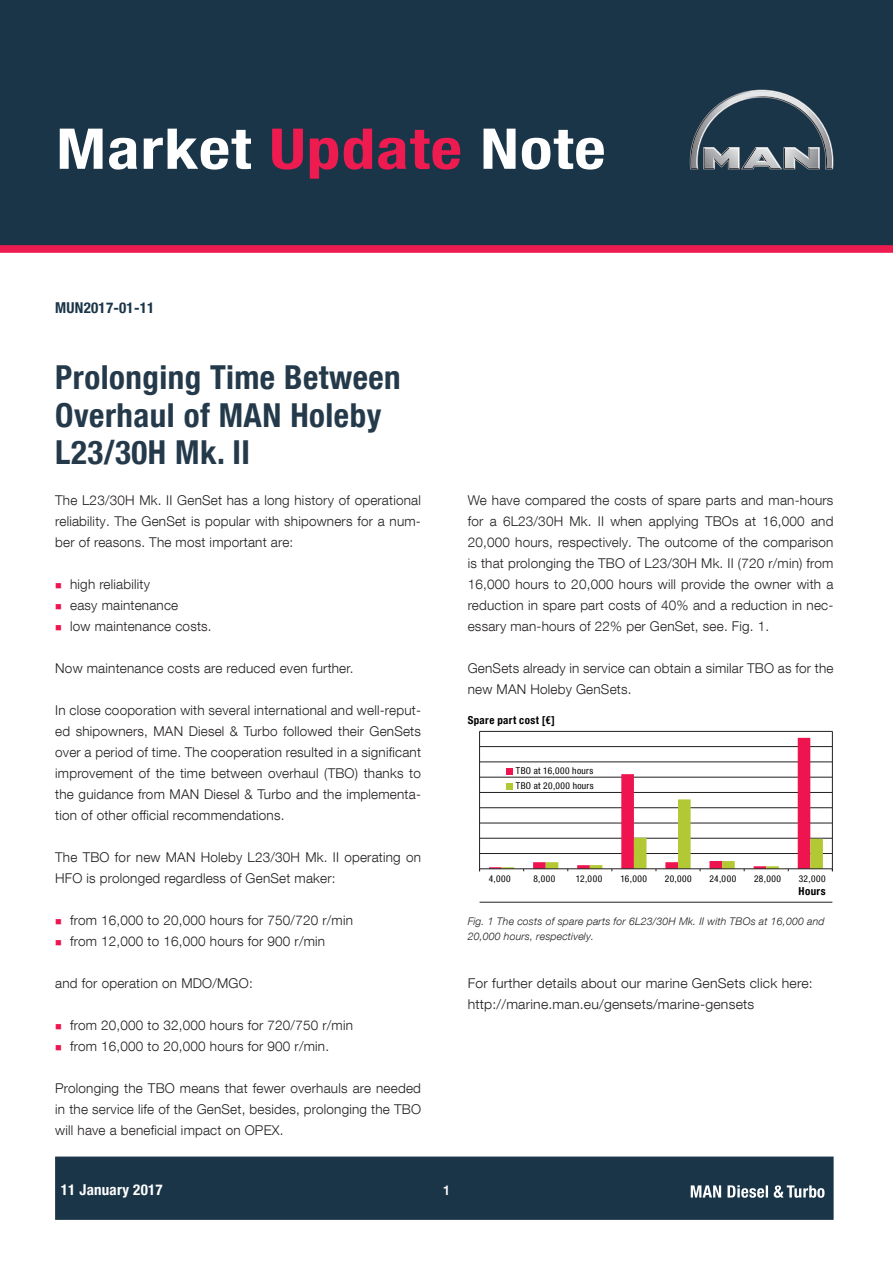
<style>
.page{position:relative;width:893px;height:1263px;background:#fff}
.page>*{position:absolute;margin:0;border:0;box-sizing:border-box;transform-origin:0 0}
.t1{font:56.25px "MAN Helvetica Neue 77 Bold Cond";letter-spacing:.015em;color:#fff;scale:1.2 1}
.t2{font:33px/37.5px "MAN Helvetica Neue 77 Bold Cond";letter-spacing:.015em;color:#243a4b}
.t3{font:15px "MAN Helvetica Neue 77 Bold Cond";letter-spacing:.015em;color:#fff}
.t4{font:15px "MAN Helvetica Neue 77 Bold Cond";letter-spacing:.015em;color:#1a3548}
.t5{font:300 13.5px/21px "MAN Helvetica Neue 45";letter-spacing:.015em;color:#231f20}
.t6{font:300 13.5px/21px "MAN Helvetica Neue 45";letter-spacing:.015em;color:#231f20;scale:1.04 1}
.t7{font:500 13.5px "MAN Helvetica Neue 65";color:#fff}
.t8{font:10.95px "MAN Helvetica Neue 77 Bold Cond";letter-spacing:.035em;color:#000001}
.t9{font:10.5px/15px "MAN Helvetica Neue 46 Light Ita";letter-spacing:.015em;color:#231f20}
.t10{font:9.45px/15.3px "MAN Helvetica Neue 57 Cond";letter-spacing:.055em;color:#000001}
.s1{color:#ed1b50}
</style>
<div class="page">
<div style="left:55px;top:1157px;width:778px;height:63px;background:#1a3548;border:1px solid #1a3548"></div>
<div style="left:0;top:0;width:893px;height:247px;background:#1a3548"></div>
<div style="left:0;top:245px;width:893px;height:8px;background:#ed1b50"></div>
<svg style="left:690px;top:90px;width:143px;height:79px"></svg>
<svg style="left:691px;top:1185px;width:133px;height:13px"></svg>
<hr style="left:480px;top:853px;width:352px;height:1px;background:#231f20">
<hr style="left:480px;top:838px;width:352px;height:1px;background:#231f20">
<hr style="left:480px;top:823px;width:352px;height:1px;background:#231f20">
<hr style="left:480px;top:807px;width:352px;height:1px;background:#231f20">
<hr style="left:480px;top:792px;width:352px;height:1px;background:#231f20">
<hr style="left:480px;top:777px;width:352px;height:1px;background:#231f20">
<hr style="left:480px;top:762px;width:352px;height:1px;background:#231f20">
<hr style="left:480px;top:746px;width:352px;height:1px;background:#231f20">
<hr style="left:480px;top:731px;width:352px;height:1px;background:#231f20">
<hr style="left:480px;top:902px;width:352px;height:1px;background:#231f20">
<hr style="left:480px;top:868px;width:352px;height:1px;background:#231f20">
<svg style="left:489px;top:738px;width:334px;height:133px"></svg>
<hr style="left:479px;top:731px;width:1px;height:140px;background:#231f20">
<hr style="left:832px;top:731px;width:1px;height:140px;background:#231f20">
<h1 class="t1" style="left:56px;top:115px;width:459px">Market <span class="s1">Update</span> Note</h1>
<p class="t4" style="left:55px;top:298px;width:101px">MUN2017-01-11</p>
<h2 class="t2" style="left:55px;top:359px;width:347px">Prolonging Time Between<br>Overhaul of MAN Holeby<br>L23/30H Mk. II</h2>
<p class="t5" style="left:55px;top:489px;width:367px;text-align:justify">The L23/30H Mk. II GenSet has a long history of operational reliability. The GenSet is popular with shipowners for a num&shy;ber of reasons. The most important are:</p>
<p class="t5" style="left:70px;top:573px;width:143px">high reliability<br>easy maintenance<br>low maintenance costs.</p>
<p class="t5" style="left:55px;top:657px;width:300px">Now maintenance costs are reduced even further.</p>
<p class="t5" style="left:55px;top:699px;width:367px;text-align:justify">In close cooporation with several international and well-reput&shy;ed shipowners, MAN Diesel &amp; Turbo followed their GenSets over a period of time. The cooperation resulted in a significant improvement of the time between overhaul (TBO) thanks to the guidance from MAN Diesel &amp; Turbo and the implementa&shy;tion of other official recommendations.</p>
<p class="t5" style="left:55px;top:846px;width:367px">The TBO for new MAN Holeby L23/30H Mk. II operating on<br>HFO is prolonged regardless of GenSet maker:</p>
<p class="t5" style="left:70px;top:909px;width:284px">from 16,000 to 20,000 hours for 750/720 r/min from 12,000 to 16,000 hours for 900 r/min</p>
<p class="t5" style="left:55px;top:972px;width:199px">and for operation on MDO/MGO:</p>
<p class="t5" style="left:70px;top:1014px;width:284px">from 20,000 to 32,000 hours for 720/750 r/min from 16,000 to 20,000 hours for 900 r/min.</p>
<p class="t5" style="left:55px;top:1077px;width:367px;text-align:justify">Prolonging the TBO means that fewer overhauls are needed in the service life of the GenSet, besides, prolonging the TBO will have a beneficial impact on OPEX.</p>
<p class="t3" style="left:61px;top:1180px;width:103px">11 January 2017</p>
<p class="t7" style="left:443px;top:1182px;width:9px">1</p>
<p class="t5" style="left:468px;top:489px;width:367px;text-align:justify">We have compared the costs of spare parts and man-hours for a 6L23/30H Mk. II when applying TBOs at 16,000 and 20,000 hours, respectively. The outcome of the comparison is that prolonging the TBO of L23/30H Mk. II (720 r/min) from 16,000 hours to 20,000 hours will provide the owner with a reduction in spare part costs of 40% and a reduction in nec&shy;essary man-hours of 22% per GenSet, see. Fig. 1.</p>
<p class="t5" style="left:468px;top:657px;width:367px">GenSets already in service can obtain a similar TBO as for the new MAN Holeby GenSets.</p>
<p class="t8" style="left:468px;top:714px;width:89px">Spare part cost [€]</p>
<p class="t10" style="left:516px;top:763px;width:79px">TBO at 16,000 hours<br>TBO at 20,000 hours</p>
<p class="t10" style="left:489px;top:871px;width:23px">4,000</p>
<p class="t10" style="left:533px;top:871px;width:24px">8,000</p>
<p class="t10" style="left:576px;top:871px;width:28px">12,000</p>
<p class="t10" style="left:620px;top:871px;width:28px">16,000</p>
<p class="t10" style="left:665px;top:871px;width:28px">20,000</p>
<p class="t10" style="left:710px;top:871px;width:28px">24,000</p>
<p class="t10" style="left:754px;top:871px;width:28px">28,000</p>
<p class="t10" style="left:799px;top:871px;width:28px">32,000</p>
<p class="t8" style="left:798px;top:885px;width:29px">Hours</p>
<p class="t9" style="left:468px;top:913px;width:358px">Fig. 1 The costs of spare parts for 6L23/30H Mk. II with TBOs at 16,000 and<br>20,000 hours, respectively.</p>
<p class="t6" style="left:468px;top:972px;width:333px">For further details about our marine GenSets click here: http://marine.man.eu/gensets/marine-gensets</p>
</div>
